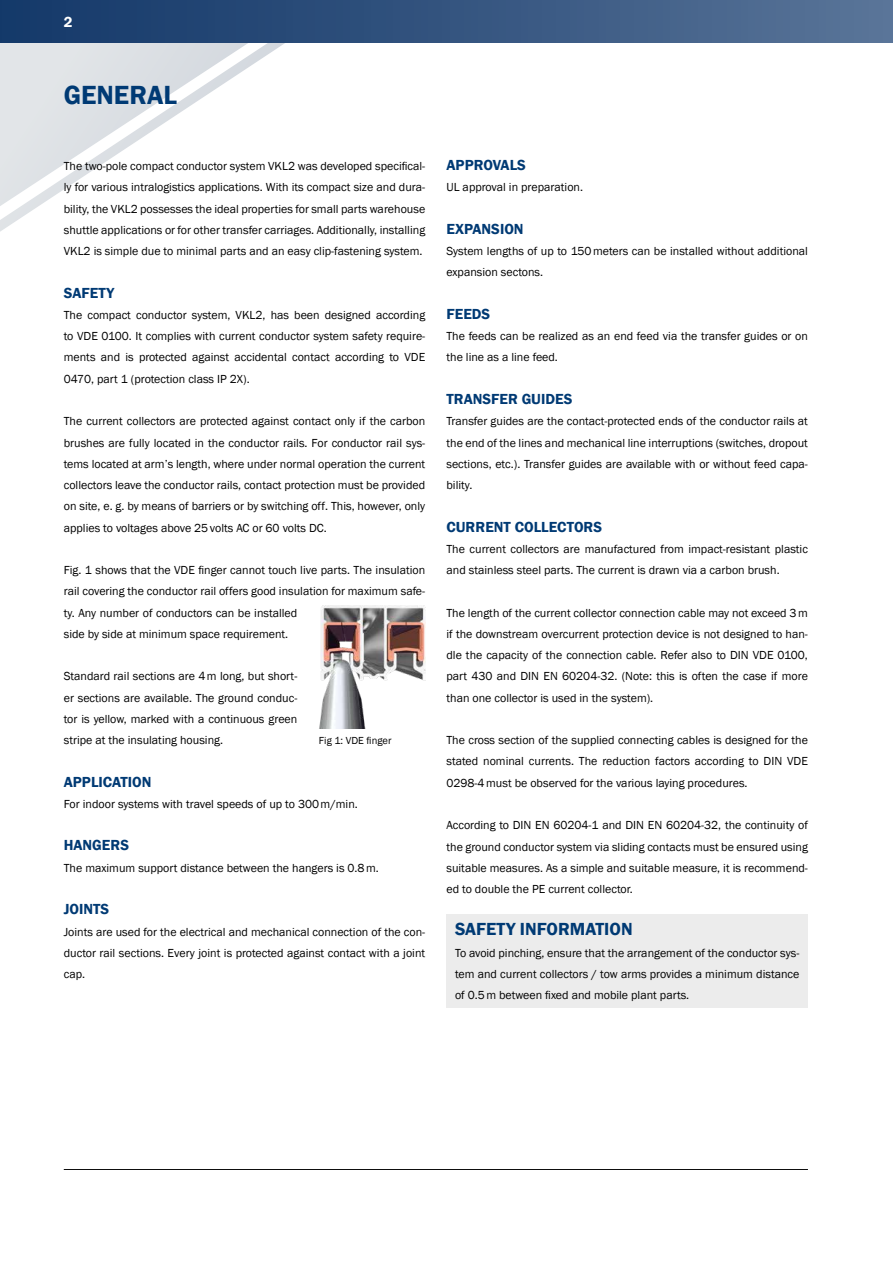
<style>
.page{position:relative;width:893px;height:1263px;background:#fff}
.page>*{position:absolute;margin:0;border:0;box-sizing:border-box;transform-origin:0 0}
.t1{font:600 27px "Franklin Gothic";color:#003a74}
.t2{font:600 18px "Franklin Gothic";color:#003a74}
.t3{font:600 15px "Franklin Gothic";color:#003a74}
.t4{font:600 15px "Franklin Gothic";color:#fff}
.t5{font:12px/21.3px "Franklin Gothic";color:#000;text-align:justify}
.t6{font:10.5px "Franklin Gothic";color:#000}
</style>
<div class="page">
<svg style="left:0;top:43px;width:285px;height:172px"></svg>
<div style="left:0;top:0;width:893px;height:43px;background:linear-gradient(to right,#123768,#587498)"></div>
<hr style="left:64px;top:1169px;width:744px;height:1px;background:#000">
<div style="left:446px;top:914px;width:362px;height:94px;background:#ececec"></div>
<img style="left:319px;top:605px;width:106px;height:123px">
<p class="t4" style="left:64px;top:12px;width:10px">2</p>
<h1 class="t1" style="left:64px;top:78px;width:115px">GENERAL</h1>
<p class="t5" style="left:64px;top:156px;width:363px">The two-pole compact conductor system VKL2 was developed specifical&shy;ly for various intralogistics applications. With its compact size and dura&shy;bility, the VKL2 possesses the ideal properties for small parts warehouse shuttle applications or for other transfer carriages. Additionally, installing VKL2 is simple due to minimal parts and an easy clip-fastening system.</p>
<p class="t3" style="left:64px;top:283px;width:52px">SAFETY</p>
<p class="t5" style="left:64px;top:305px;width:363px">The compact conductor system, VKL2, has been designed according to VDE 0100. It complies with current conductor system safety require&shy;ments and is protected against accidental contact according to VDE 0470, part 1 (protection class IP 2X).</p>
<p class="t5" style="left:64px;top:411px;width:363px">The current collectors are protected against contact only if the carbon brushes are fully located in the conductor rails. For conductor rail sys&shy;tems located at arm’s length, where under normal operation the current collectors leave the conductor rails, contact protection must be provided on site, e. g. by means of barriers or by switching off. This, however, only applies to voltages above 25volts AC or 60 volts DC.</p>
<p class="t5" style="left:64px;top:560px;width:363px;text-align:left">Fig. 1 shows that the VDE finger cannot touch live parts. The insulation rail covering the conductor rail offers good insulation for maximum safe&shy;ty. Any number of conductors can be installed<br>side by side at minimum space requirement.</p>
<p class="t5" style="left:64px;top:666px;width:235px">Standard rail sections are 4m long, but short&shy;er sections are available. The ground conduc&shy;tor is yellow, marked with a continuous green stripe at the insulating housing.</p>
<p class="t3" style="left:64px;top:772px;width:89px">APPLICATION</p>
<p class="t5" style="left:64px;top:793px;width:296px">For indoor systems with travel speeds of up to 300m/min.</p>
<p class="t3" style="left:64px;top:836px;width:67px">HANGERS</p>
<p class="t5" style="left:64px;top:857px;width:317px">The maximum support distance between the hangers is 0.8m.</p>
<p class="t3" style="left:64px;top:900px;width:47px">JOINTS</p>
<p class="t5" style="left:64px;top:921px;width:363px">Joints are used for the electrical and mechanical connection of the con&shy;ductor rail sections. Every joint is protected against contact with a joint cap.</p>
<p class="t6" style="left:319px;top:734px;width:74px">Fig 1: VDE finger</p>
<p class="t3" style="left:446px;top:156px;width:81px">APPROVALS</p>
<p class="t5" style="left:446px;top:177px;width:138px">UL approval in preparation.</p>
<p class="t3" style="left:446px;top:220px;width:79px">EXPANSION</p>
<p class="t5" style="left:446px;top:241px;width:363px">System lengths of up to 150meters can be installed without additional expansion sectons.</p>
<p class="t3" style="left:446px;top:305px;width:45px">FEEDS</p>
<p class="t5" style="left:446px;top:326px;width:363px">The feeds can be realized as an end feed via the transfer guides or on the line as a line feed.</p>
<p class="t3" style="left:446px;top:390px;width:127px">TRANSFER GUIDES</p>
<p class="t5" style="left:446px;top:411px;width:363px">Transfer guides are the contact-protected ends of the conductor rails at the end of the lines and mechanical line interruptions (switches, dropout sections, etc.). Transfer guides are available with or without feed capa&shy;bility.</p>
<p class="t3" style="left:446px;top:517px;width:157px">CURRENT COLLECTORS</p>
<p class="t5" style="left:446px;top:538px;width:363px">The current collectors are manufactured from impact-resistant plastic and stainless steel parts. The current is drawn via a carbon brush.</p>
<p class="t5" style="left:446px;top:602px;width:363px">The length of the current collector connection cable may not exceed 3m if the downstream overcurrent protection device is not designed to han&shy;dle the capacity of the connection cable. Refer also to DIN VDE 0100, part 430 and DIN EN 60204-32. (Note: this is often the case if more than one collector is used in the system).</p>
<p class="t5" style="left:446px;top:730px;width:363px">The cross section of the supplied connecting cables is designed for the stated nominal currents. The reduction factors according to DIN VDE 0298-4must be observed for the various laying procedures.</p>
<p class="t5" style="left:446px;top:815px;width:363px">According to DIN EN 60204-1 and DIN EN 60204-32, the continuity of the ground conductor system via sliding contacts must be ensured using suitable measures. As a simple and suitable measure, it is recommend&shy;ed to double the PE current collector.</p>
<h2 class="t2" style="left:455px;top:918px;width:179px">SAFETY INFORMATION</h2>
<p class="t5" style="left:455px;top:942px;width:346px">To avoid pinching, ensure that the arrangement of the conductor sys&shy;tem and current collectors / tow arms provides a minimum distance of 0.5m between fixed and mobile plant parts.</p>
</div>
